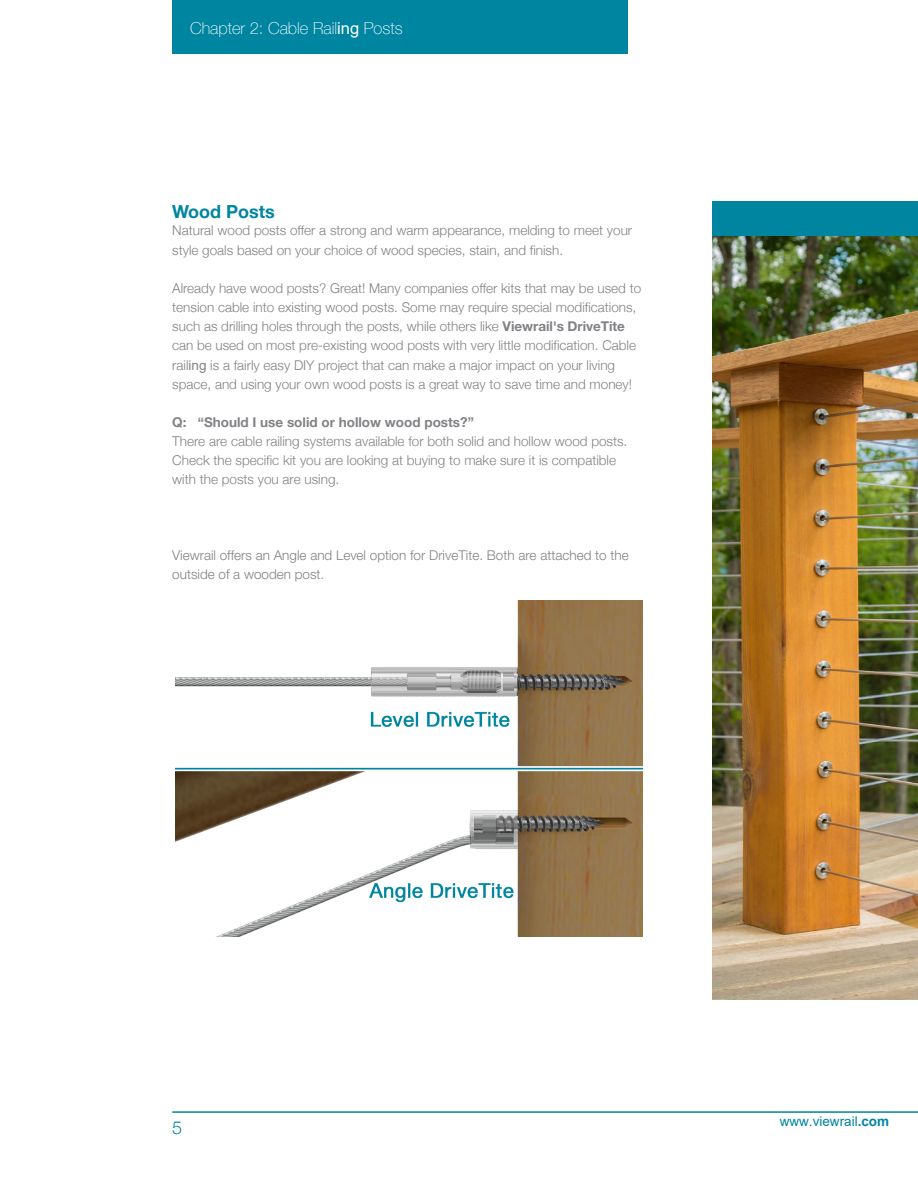
<style>
.page{position:relative;width:918px;height:1188px;background:#fff}
.page>*{position:absolute;margin:0;border:0;box-sizing:border-box;transform-origin:0 0}
.t1{font:700 18px "Helvetica Neue";color:#0085a1}
.t2{font:300 18px "Helvetica Neue";color:#0085a1}
.t3{font:100 16.5px "Helvetica Neue";color:#fff}
.t4{font:300 13.5px/19.2px "Helvetica Neue";color:#808285}
.t5{font:700 13.5px "Helvetica Neue";color:#808285}
.t6{font:13.5px "Arial";color:#0085a1}
.s1{font-family:"Arial";font-weight:400}
.s2{font-weight:700}
</style>
<div class="page">
<hr style="left:172px;top:1111px;width:746px;height:2px;background:#0085a1">
<div style="left:172px;top:0;width:455px;height:54px;background:#0085a1"></div>
<div style="left:713px;top:201px;width:205px;height:36px;background:#0085a1"></div>
<img style="left:713px;top:237px;width:205px;height:763px">
<img style="left:176px;top:601px;width:466px;height:336px">
<p class="t3" style="left:190px;top:15px;width:214px">Chapter 2: Cable Rail<span class="s1">ing</span> Posts</p>
<h1 class="t1" style="left:172px;top:198px;width:104px">Wood Posts</h1>
<p class="t4" style="left:172px;top:220px;width:461px">Natural wood posts offer a strong and warm appearance, melding to meet your style goals based on your choice of wood species, stain, and finish.</p>
<p class="t4" style="left:172px;top:278px;width:470px">Already have wood posts? Great! Many companies offer kits that may be used to tension cable into existing wood posts. Some may require special modifications, such as drilling holes through the posts, while others like <span class="s2">Viewrail's DriveTite </span>can be used on most pre-existing wood posts with very little modification. Cable rail<span class="s1">ing</span> is a fairly easy DIY project that can make a major impact on your living space, and using your own wood posts is a great way to save time and money!</p>
<p class="t5" style="left:172px;top:411px;width:303px">Q: “Should I use solid or hollow wood posts?”</p>
<p class="t4" style="left:172px;top:431px;width:457px">There are cable railing systems available for both solid and hollow wood posts.<br>Check the specific kit you are looking at buying to make sure it is compatible with the posts you are using.</p>
<p class="t4" style="left:172px;top:546px;width:458px">Viewrail offers an Angle and Level option for DriveTite. Both are attached to the outside of a wooden post.</p>
<h1 class="t2" style="left:172px;top:1113px;width:12px">5</h1>
<p class="t6" style="left:780px;top:1112px;width:111px">www.viewrail<span class="s2">.com</span></p>
</div>
